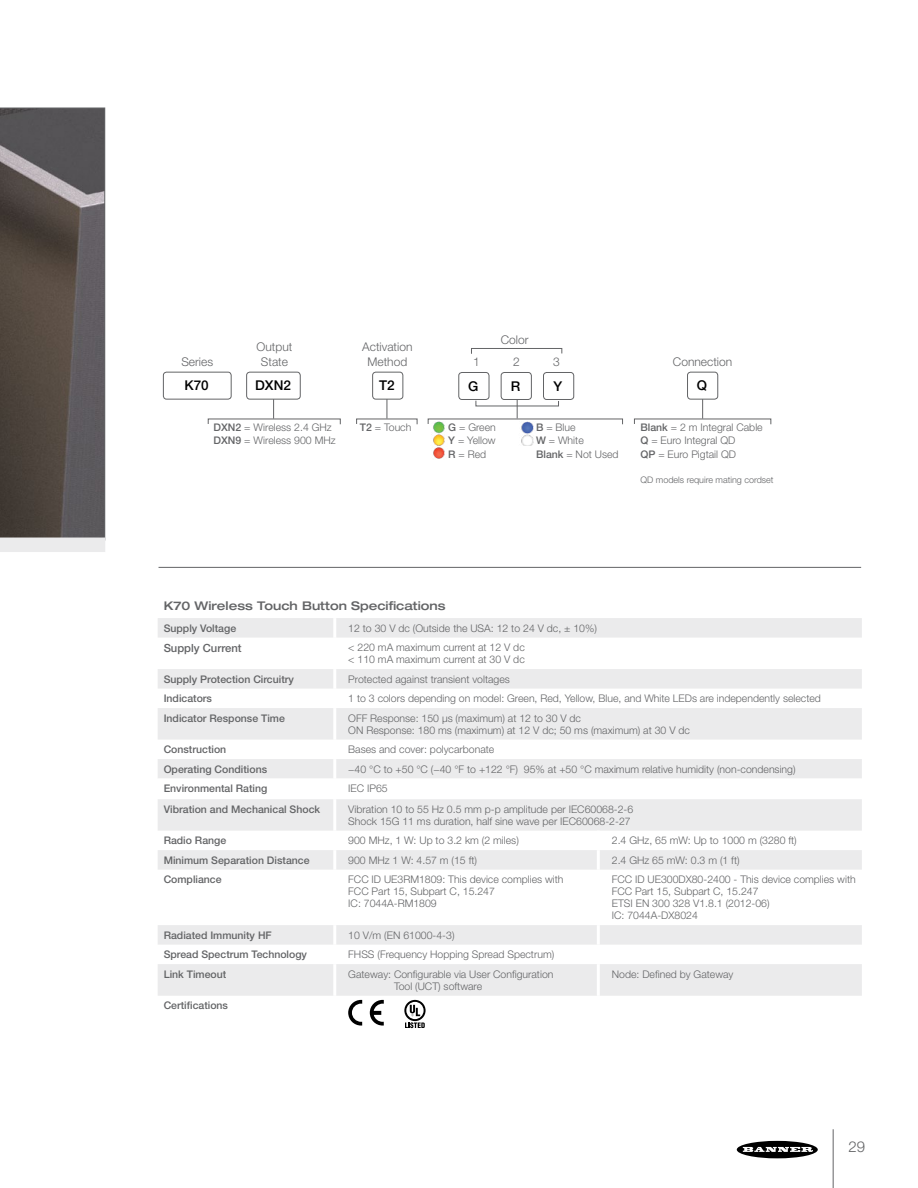
<style>
.page{position:relative;width:918px;height:1188px;background:#fff}
.page>*{position:absolute;margin:0;border:0;box-sizing:border-box;transform-origin:0 0}
.t1{font:300 15px "Helvetica Neue LT Pro";color:#636466}
.t2{font:500 13.5px "Helvetica Neue LT Pro";color:#000}
.t3{font:300 12px/15px "Helvetica Neue LT Pro";color:#636466;text-align:center}
.t4{font:500 expanded 12px "Helvetica Neue LT Pro";color:#636466}
.t5{font:500 11.25px "Helvetica Neue LT Pro";color:#636466}
.t6{font:300 10.5px/12px "Helvetica Neue LT Pro";color:#636466}
.t7{font:500 10.5px "Helvetica Neue LT Pro";color:#636466}
.t8{font:300 9px "Helvetica Neue LT Pro";color:#636466}
.s1{font-weight:500}
</style>
<div class="page">
<hr style="left:833px;top:1129px;width:1px;height:59px;background:#636466">
<div style="left:737px;top:1141px;width:81px;height:17px;background:#000;border-radius:50%"></div>
<svg style="left:743px;top:1147px;width:70px;height:5px"></svg>
<svg style="left:517px;top:402px;width:1px;height:16px"></svg>
<div style="left:459px;top:372px;width:30px;height:28px;border:1px solid #636466;border-radius:3px"></div>
<div style="left:501px;top:372px;width:31px;height:28px;border:1px solid #636466;border-radius:3px"></div>
<div style="left:543px;top:372px;width:31px;height:28px;border:1px solid #636466;border-radius:3px"></div>
<img style="left:433px;top:421px;width:12px;height:38px">
<img style="left:521px;top:421px;width:13px;height:25px">
<hr style="left:702px;top:386px;width:1px;height:33px;background:#636466">
<div style="left:688px;top:372px;width:30px;height:27px;background:#fff;border-radius:3px"></div>
<div style="left:687px;top:372px;width:31px;height:27px;border:1px solid #636466;border-radius:3px"></div>
<svg style="left:273px;top:399px;width:1px;height:20px"></svg>
<div style="left:246px;top:372px;width:54px;height:27px;border:1px solid #636466;border-radius:3px"></div>
<hr style="left:387px;top:381px;width:1px;height:38px;background:#636466">
<div style="left:373px;top:372px;width:30px;height:27px;background:#fff;border-radius:3px"></div>
<div style="left:372px;top:372px;width:31px;height:27px;border:1px solid #636466;border-radius:3px"></div>
<div style="left:163px;top:372px;width:68px;height:27px;border:1px solid #636466;border-radius:3px"></div>
<svg style="left:0;top:108px;width:105px;height:430px;background:#58514f"></svg>
<svg style="left:0;top:538px;width:105px;height:14px"></svg>
<div style="left:158px;top:618px;width:704px;height:20px;background:#ebebec"></div>
<svg style="left:158px;top:669px;width:704px;height:327px;fill:#ebebec"></svg>
<svg style="left:158px;top:779px;width:704px;height:20px"></svg>
<hr style="left:333px;top:618px;width:3px;height:20px;background:#fff">
<hr style="left:333px;top:669px;width:3px;height:20px;background:#fff">
<hr style="left:333px;top:689px;width:3px;height:19px;background:#fff">
<hr style="left:333px;top:708px;width:3px;height:32px;background:#fff">
<hr style="left:333px;top:740px;width:3px;height:19px;background:#fff">
<hr style="left:333px;top:759px;width:3px;height:20px;background:#fff">
<hr style="left:333px;top:779px;width:3px;height:20px;background:#fff">
<hr style="left:333px;top:799px;width:3px;height:32px;background:#fff">
<hr style="left:333px;top:831px;width:3px;height:19px;background:#fff">
<hr style="left:333px;top:850px;width:3px;height:20px;background:#fff">
<hr style="left:333px;top:870px;width:3px;height:55px;background:#fff">
<hr style="left:333px;top:925px;width:3px;height:20px;background:#fff">
<hr style="left:333px;top:945px;width:3px;height:19px;background:#fff">
<hr style="left:333px;top:964px;width:3px;height:32px;background:#fff">
<hr style="left:597px;top:831px;width:3px;height:19px;background:#fff">
<hr style="left:597px;top:850px;width:3px;height:20px;background:#fff">
<hr style="left:597px;top:870px;width:3px;height:55px;background:#fff">
<hr style="left:597px;top:925px;width:3px;height:20px;background:#fff">
<hr style="left:597px;top:964px;width:3px;height:32px;background:#fff">
<hr style="left:159px;top:567px;width:702px;height:1px;background:#636466">
<div style="left:471px;top:348px;width:91px;height:6px;border:1px solid #636466"></div>
<svg style="left:348px;top:1000px;width:14px;height:26px"></svg>
<svg style="left:370px;top:1000px;width:14px;height:26px"></svg>
<svg style="left:404px;top:1000px;width:22px;height:28px"></svg>
<p class="t3" style="left:257px;top:339px;width:37px">Output<br>State</p>
<p class="t3" style="left:362px;top:339px;width:52px">Activation</p>
<p class="t3" style="left:181px;top:354px;width:33px">Series</p>
<p class="t3" style="left:367px;top:354px;width:41px">Method</p>
<p class="t2" style="left:184px;top:378px;width:26px">K70</p>
<p class="t2" style="left:255px;top:378px;width:37px">DXN2</p>
<p class="t2" style="left:379px;top:378px;width:17px">T2</p>
<p class="t3" style="left:501px;top:332px;width:29px">Color</p>
<p class="t3" style="left:473px;top:354px;width:8px">1</p>
<p class="t3" style="left:513px;top:354px;width:8px">2</p>
<p class="t3" style="left:553px;top:354px;width:8px">3</p>
<p class="t2" style="left:468px;top:378px;width:12px">G</p>
<p class="t2" style="left:511px;top:378px;width:11px">R</p>
<p class="t2" style="left:554px;top:378px;width:10px">Y</p>
<p class="t3" style="left:673px;top:354px;width:61px">Connection</p>
<p class="t2" style="left:697px;top:378px;width:12px">Q</p>
<p class="t6" style="left:214px;top:420px;width:124px;line-height:13.5px"><span class="s1">DXN2</span> = Wireless 2.4 GHz<br><span class="s1">DXN9</span> = Wireless 900 MHz</p>
<p class="t6" style="left:360px;top:421px;width:53px"><span class="s1">T2</span> = Touch</p>
<p class="t6" style="left:448px;top:420px;width:49px;line-height:13.5px;text-align:justify"><span class="s1">G</span> = Green <span class="s1">Y</span> = Yellow <span class="s1">R</span> = Red</p>
<p class="t6" style="left:536px;top:420px;width:84px;line-height:13.5px"><span class="s1">B</span> = Blue<br><span class="s1">W</span> = White<br><span class="s1">Blank</span> = Not Used</p>
<p class="t6" style="left:641px;top:420px;width:124px;line-height:13.5px"><span class="s1">Blank</span> = 2 m Integral Cable<br><span class="s1">Q</span> = Euro Integral QD<br><span class="s1">QP</span> = Euro Pigtail QD</p>
<p class="t8" style="left:641px;top:474px;width:135px">QD models require mating cordset</p>
<p class="t4" style="left:164px;top:599px;width:283px">K70 Wireless Touch Button Specifications</p>
<p class="t7" style="left:164px;top:622px;width:74px">Supply Voltage</p>
<p class="t6" style="left:348px;top:622px;width:250px">12 to 30 V dc (Outside the USA: 12 to 24 V dc, ± 10%)</p>
<p class="t5" style="left:164px;top:641px;width:79px">Supply Current</p>
<p class="t6" style="left:348px;top:641px;width:178px">&lt; 220 mA maximum current at 12 V dc &lt; 110 mA maximum current at 30 V dc</p>
<p class="t7" style="left:164px;top:673px;width:132px">Supply Protection Circuitry</p>
<p class="t6" style="left:348px;top:673px;width:163px">Protected against transient voltages</p>
<p class="t7" style="left:164px;top:692px;width:50px">Indicators</p>
<p class="t6" style="left:348px;top:692px;width:474px">1 to 3 colors depending on model: Green, Red, Yellow, Blue, and White LEDs are independently selected</p>
<p class="t7" style="left:164px;top:712px;width:123px">Indicator Response Time</p>
<p class="t6" style="left:348px;top:712px;width:343px">OFF Response: 150 μs (maximum) at 12 to 30 V dc<br>ON Response: 180 ms (maximum) at 12 V dc; 50 ms (maximum) at 30 V dc</p>
<p class="t7" style="left:164px;top:743px;width:64px">Construction</p>
<p class="t6" style="left:348px;top:743px;width:148px">Bases and cover: polycarbonate</p>
<p class="t7" style="left:164px;top:763px;width:105px">Operating Conditions</p>
<p class="t6" style="left:348px;top:763px;width:449px">−40 °C to +50 °C (−40 °F to +122 °F) 95% at +50 °C maximum relative humidity (non-condensing)</p>
<p class="t7" style="left:164px;top:782px;width:105px">Environmental Rating</p>
<p class="t6" style="left:348px;top:782px;width:41px">IEC IP65</p>
<p class="t7" style="left:164px;top:803px;width:158px">Vibration and Mechanical Shock</p>
<p class="t6" style="left:348px;top:803px;width:287px">Vibration 10 to 55 Hz 0.5 mm p-p amplitude per IEC60068-2-6<br>Shock 15G 11 ms duration, half sine wave per IEC60068-2-27</p>
<p class="t7" style="left:164px;top:834px;width:64px">Radio Range</p>
<p class="t6" style="left:348px;top:834px;width:172px">900 MHz, 1 W: Up to 3.2 km (2 miles)</p>
<p class="t6" style="left:612px;top:834px;width:186px">2.4 GHz, 65 mW: Up to 1000 m (3280 ft)</p>
<p class="t7" style="left:164px;top:854px;width:147px">Minimum Separation Distance</p>
<p class="t6" style="left:348px;top:854px;width:130px">900 MHz 1 W: 4.57 m (15 ft)</p>
<p class="t6" style="left:612px;top:854px;width:129px">2.4 GHz 65 mW: 0.3 m (1 ft)</p>
<p class="t7" style="left:164px;top:873px;width:59px">Compliance</p>
<p class="t6" style="left:348px;top:873px;width:217px">FCC ID UE3RM1809: This device complies with<br>FCC Part 15, Subpart C, 15.247<br>IC: 7044A-RM1809</p>
<p class="t6" style="left:612px;top:873px;width:245px">FCC ID UE300DX80-2400 - This device complies with<br>FCC Part 15, Subpart C, 15.247<br>ETSI EN 300 328 V1.8.1 (2012-06)<br>IC: 7044A-DX8024</p>
<p class="t7" style="left:164px;top:929px;width:110px">Radiated Immunity HF</p>
<p class="t6" style="left:348px;top:929px;width:108px">10 V/m (EN 61000-4-3)</p>
<p class="t7" style="left:164px;top:948px;width:145px">Spread Spectrum Technology</p>
<p class="t6" style="left:348px;top:948px;width:207px">FHSS (Frequency Hopping Spread Spectrum)</p>
<p class="t7" style="left:164px;top:968px;width:64px">Link Timeout</p>
<p class="t6" style="left:394px;top:968px;width:161px;text-indent:-46px">Gateway: Configurable via User Configuration<br>Tool (UCT) software</p>
<p class="t6" style="left:612px;top:968px;width:123px">Node: Defined by Gateway</p>
<p class="t7" style="left:164px;top:999px;width:66px">Certifications</p>
<h1 class="t1" style="left:849px;top:1137px;width:18px">29</h1>
</div>
